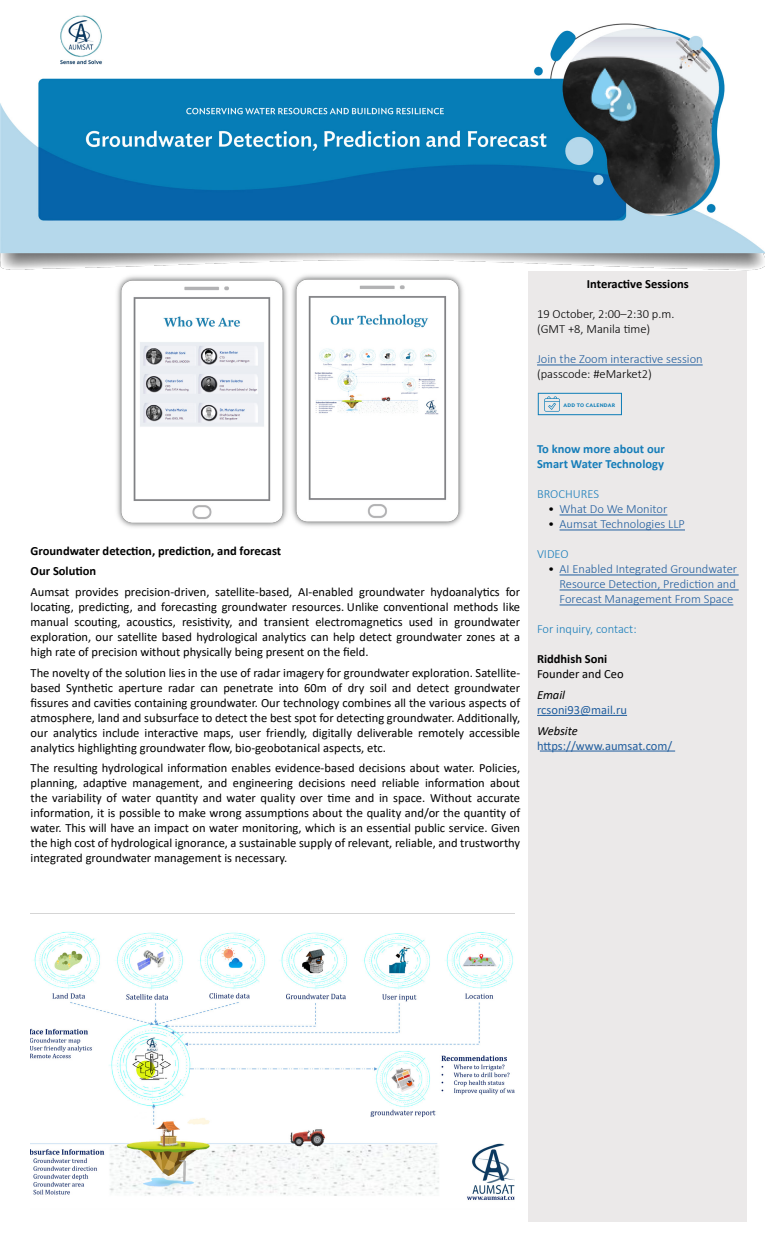
<style>
.page{position:relative;width:765px;height:1260px;background:#fff}
.page>*{position:absolute;margin:0;border:0;box-sizing:border-box;transform-origin:0 0}
.t1{font:12.5px/15px "Calibri";color:#000;text-align:justify}
.t2{font:300 12.5px/15px "Calibri";color:#215e9e;text-align:justify}
.t3{font:700 12.5px/20.6px "Calibri";color:#000}
.t4{font:300 12.5px/15px "Calibri";color:#000}
.t5{font:12.5px "Calibri";color:#215e9e}
.t6{font:700 12.5px/15px "Calibri";color:#157db9}
.t7{font:300 12.5px "Calibri";color:#187dba}
.t8{font:italic 12.5px "Calibri";color:#000}
.t9{font:600 5px "Ideal Sans";letter-spacing:.05em;color:#0d7db7}
.s1{color:#000}
</style>
<div class="page">
<div style="left:529px;top:271px;width:218px;height:951px;background:#ebe9e9"></div>
<img style="left:0;top:15px;width:765px;height:256px">
<img style="left:117px;top:275px;width:347px;height:253px">
<img style="left:31px;top:913px;width:483px;height:287px">
<hr style="left:537px;top:365px;width:166px;height:1px;background:#215e9e">
<hr style="left:560px;top:515px;width:107px;height:1px;background:#215e9e">
<hr style="left:560px;top:530px;width:125px;height:1px;background:#215e9e">
<hr style="left:560px;top:575px;width:179px;height:1px;background:#215e9e">
<hr style="left:560px;top:590px;width:179px;height:1px;background:#215e9e">
<hr style="left:560px;top:605px;width:173px;height:1px;background:#215e9e">
<hr style="left:537px;top:715px;width:90px;height:1px;background:#215e9e">
<hr style="left:540px;top:751px;width:135px;height:1px;background:#215e9e">
<svg style="left:544px;top:396px;width:16px;height:16px"></svg>
<div style="left:538px;top:393px;width:84px;height:22px;border:1px solid #0d7db7"></div>
<p class="t3" style="left:31px;top:540px;width:252px">Groundwater detection, prediction, and forecast<br>Our Solution</p>
<p class="t1" style="left:31px;top:584px;width:491px">Aumsat provides precision-driven, satellite-based, AI-enabled groundwater hydoanalytics for locating, predicting, and forecasting groundwater resources. Unlike conventional methods like manual scouting, acoustics, resistivity, and transient electromagnetics used in groundwater exploration, our satellite based hydrological analytics can help detect groundwater zones at a high rate of precision without physically being present on the field.</p>
<p class="t1" style="left:31px;top:665px;width:491px">The novelty of the solution lies in the use of radar imagery for groundwater exploration. Satellite&shy;based Synthetic aperture radar can penetrate into 60m of dry soil and detect groundwater fissures and cavities containing groundwater. Our technology combines all the various aspects of atmosphere, land and subsurface to detect the best spot for detecting groundwater. Additionally, our analytics include interactive maps, user friendly, digitally deliverable remotely accessible analytics highlighting groundwater flow, bio-geobotanical aspects, etc.</p>
<p class="t1" style="left:31px;top:760px;width:491px">The resulting hydrological information enables evidence-based decisions about water. Policies, planning, adaptive management, and engineering decisions need reliable information about the variability of water quantity and water quality over time and in space. Without accurate information, it is possible to make wrong assumptions about the quality and/or the quantity of water. This will have an impact on water monitoring, which is an essential public service. Given the high cost of hydrological ignorance, a sustainable supply of relevant, reliable, and trustworthy integrated groundwater management is necessary.</p>
<p class="t3" style="left:587px;top:274px;width:103px">Interactive Sessions</p>
<p class="t4" style="left:537px;top:307px;width:139px">19 October, 2:00–2:30 p.m. (GMT +8, Manila time)</p>
<p class="t2" style="left:537px;top:352px;width:167px">Join the Zoom interactive session</p>
<p class="t4" style="left:537px;top:367px;width:116px">(passcode: #eMarket2)</p>
<p class="t9" style="left:563px;top:401px;width:53px">ADD TO CALENDAR</p>
<p class="t6" style="left:537px;top:442px;width:129px">To know more about our<br>Smart Water Technology</p>
<p class="t7" style="left:537px;top:486px;width:64px">BROCHURES</p>
<p class="t2" style="left:548px;top:502px;width:121px"><span class="s1">•</span> What Do We Monitor</p>
<p class="t2" style="left:548px;top:517px;width:138px"><span class="s1">•</span> Aumsat Technologies LLP</p>
<p class="t7" style="left:537px;top:546px;width:33px">VIDEO</p>
<p class="t2" style="left:560px;top:562px;width:179px;text-indent:-11px"><span class="s1">•</span> AI Enabled Integrated Groundwater Resource Detection, Prediction and Forecast Management From Space</p>
<p class="t7" style="left:537px;top:621px;width:101px">For inquiry, contact:</p>
<p class="t3" style="left:537px;top:649px;width:72px">Riddhish Soni</p>
<p class="t1" style="left:537px;top:666px;width:88px">Founder and Ceo</p>
<p class="t8" style="left:537px;top:686px;width:30px">Email</p>
<p class="t5" style="left:537px;top:701px;width:91px">rcsoni93@mail.ru</p>
<p class="t8" style="left:537px;top:722px;width:42px">Website</p>
<p class="t5" style="left:537px;top:737px;width:137px">https://www.aumsat.com/</p>
</div>
